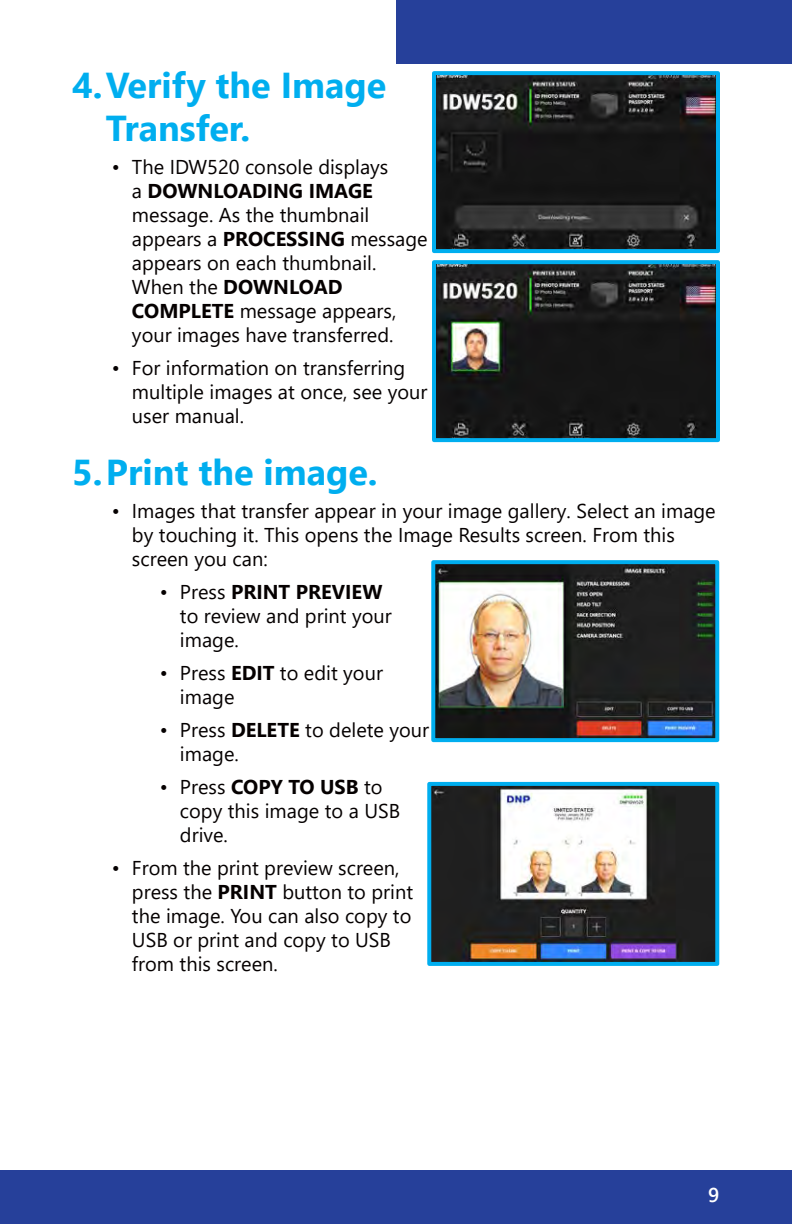
<style>
.page{position:relative;width:792px;height:1224px;background:#fff}
.page>*{position:absolute;margin:0;border:0;box-sizing:border-box;transform-origin:0 0}
.t1{font:700 36px/43.2px "Segoe UI";color:#00aeef}
.t2{font:20px/24px "Segoe UI";color:#050000}
.t3{font:600 20px "Segoe UI";color:#fff}
.s1{font-weight:700}
</style>
<div class="page">
<div style="left:396px;top:0;width:396px;height:64px;background:#26409a"></div>
<div style="left:0;top:1170px;width:792px;height:54px;background:#26409a"></div>
<img style="left:437px;top:76px;width:278px;height:172px">
<div style="left:432px;top:71px;width:288px;height:182px;border:4px solid #00aeef"></div>
<img style="left:437px;top:265px;width:278px;height:172px">
<div style="left:432px;top:260px;width:288px;height:182px;border:4px solid #00aeef"></div>
<img style="left:436px;top:565px;width:278px;height:172px">
<div style="left:431px;top:560px;width:288px;height:182px;border:4px solid #00aeef"></div>
<img style="left:432px;top:787px;width:282px;height:174px">
<div style="left:427px;top:782px;width:292px;height:184px;border:4px solid #00aeef"></div>
<h1 class="t1" style="left:106px;top:61px;width:282px;text-indent:-34px">4.Verify the Image<br>Transfer.</h1>
<p class="t2" style="left:132px;top:154px;width:297px;text-indent:-20px">• The IDW520 console displays<br>a <span class="s1">DOWNLOADING IMAGE </span>message. As the thumbnail appears a <span class="s1">PROCESSING</span> message appears on each thumbnail.<br>When the <span class="s1">DOWNLOAD<br>COMPLETE</span> message appears, your images have transferred.</p>
<p class="t2" style="left:132px;top:355px;width:297px;text-indent:-20px">• For information on transferring multiple images at once, see your user manual.</p>
<h1 class="t1" style="left:72px;top:447px;width:307px">5.Print the image.</h1>
<p class="t2" style="left:132px;top:497px;width:585px;text-indent:-20px">• Images that transfer appear in your image gallery. Select an image by touching it. This opens the Image Results screen. From this screen you can:</p>
<p class="t2" style="left:180px;top:578px;width:213px;text-indent:-20px">• Press <span class="s1">PRINT PREVIEW </span>to review and print your image.</p>
<p class="t2" style="left:180px;top:659px;width:204px;text-indent:-20px">• Press <span class="s1">EDIT</span> to edit your image</p>
<p class="t2" style="left:180px;top:716px;width:251px;text-indent:-20px">• Press <span class="s1">DELETE</span> to delete your image.</p>
<p class="t2" style="left:180px;top:773px;width:222px;text-indent:-20px">• Press <span class="s1">COPY TO USB</span> to copy this image to a USB drive.</p>
<p class="t2" style="left:132px;top:854px;width:283px;text-indent:-20px">• From the print preview screen, press the <span class="s1">PRINT</span> button to print the image. You can also copy to<br>USB or print and copy to USB from this screen.</p>
<p class="t3" style="left:708px;top:1176px;width:16px">99</p>
</div>
